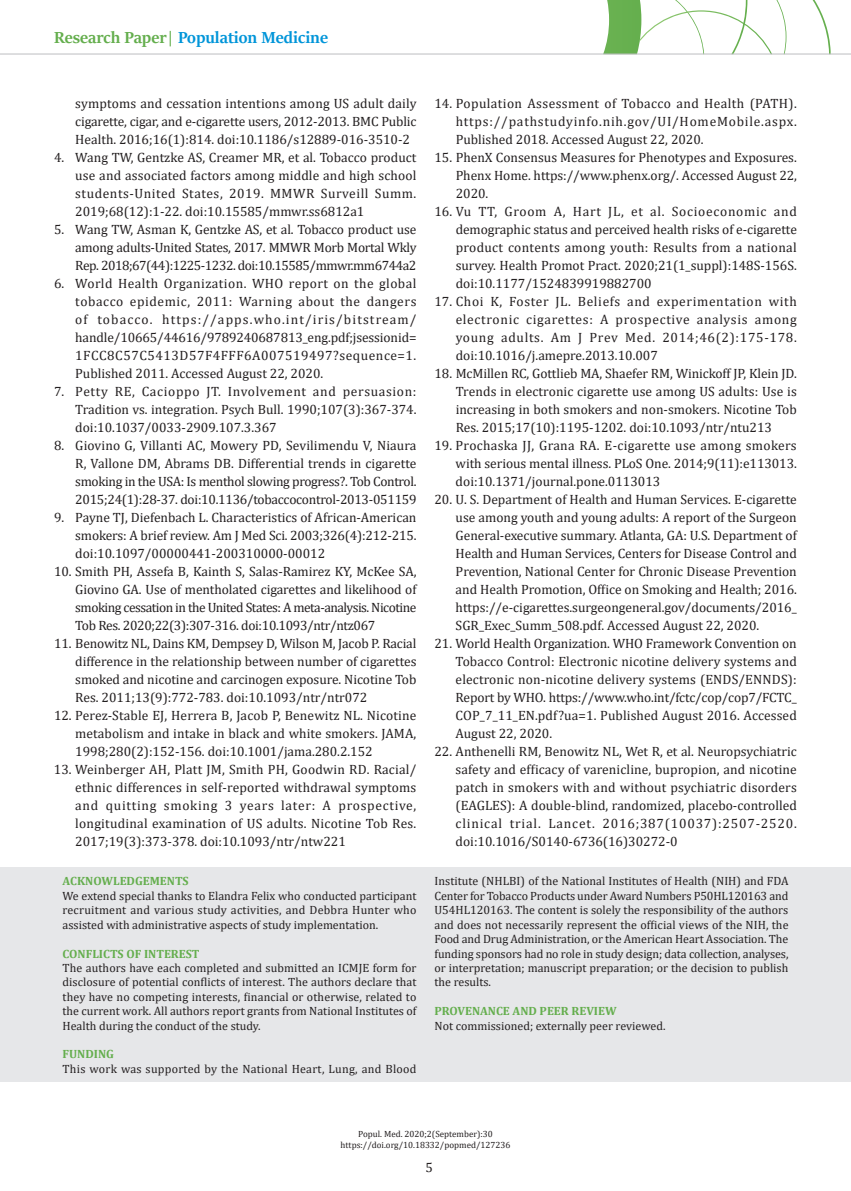
<style>
.page{position:relative;width:851px;height:1191px;background:#fff}
.page>*{position:absolute;margin:0;border:0;box-sizing:border-box;transform-origin:0 0}
.t1{font:700 18px "Sitka Banner";color:#0095d9}
.t2{font:13.5px/18px "Cambria";color:#231f20;text-align:justify}
.t3{font:12px/14.4px "Cambria";color:#231f20;text-align:justify}
.t4{font:700 12px "Cambria";color:#64ae4d}
.t5{font:12px "Cambria";letter-spacing:.02em;color:#231f20}
.t6{font:9px/10.8px "Cambria";color:#231f20;text-align:center}
.s1{color:#64ae4d}
</style>
<div class="page">
<svg style="left:536px;top:0;width:294px;height:54px"></svg>
<hr style="left:0;top:54px;width:850px;height:1px;background:#bcbdc0">
<div style="left:0;top:867px;width:850px;height:214px;background:#e6e7e9"></div>
<h1 class="t1" style="left:54px;top:25px;width:275px"><span class="s1">Research Paper|</span> Population Medicine</h1>
<p class="t2" style="left:75px;top:94px;width:342px">symptoms and cessation intentions among US adult daily cigarette, cigar, and e-cigarette users, 2012-2013. BMC Public Health. 2016;16(1):814. doi:10.1186/s12889-016-3510-2</p>
<p class="t2" style="left:75px;top:148px;width:342px;text-indent:-21px">4. Wang TW, Gentzke AS, Creamer MR, et al. Tobacco product use and associated factors among middle and high school students-United States, 2019. MMWR Surveill Summ.<br>2019;68(12):1‐22. doi:10.15585/mmwr.ss6812a1</p>
<p class="t2" style="left:75px;top:220px;width:343px;text-indent:-21px">5. Wang TW, Asman K, Gentzke AS, et al. Tobacco product use among adults-United States, 2017. MMWR Morb Mortal Wkly Rep. 2018;67(44):1225‐1232. doi:10.15585/mmwr.mm6744a2</p>
<p class="t2" style="left:75px;top:274px;width:343px;text-indent:-21px">6. World Health Organization. WHO report on the global tobacco epidemic, 2011: Warning about the dangers of tobacco. https://apps.who.int/iris/bitstream/ handle/10665/44616/9789240687813_eng.pdf;jsessionid= 1FCC8C57C5413D57F4FFF6A007519497?sequence=1.<br>Published 2011. Accessed August 22, 2020.</p>
<p class="t2" style="left:75px;top:382px;width:343px;text-indent:-21px">7. Petty RE, Cacioppo JT. Involvement and persuasion:<br>Tradition vs. integration. Psych Bull. 1990;107(3):367-374. doi:10.1037/0033-2909.107.3.367</p>
<p class="t2" style="left:75px;top:436px;width:343px;text-indent:-21px">8. Giovino G, Villanti AC, Mowery PD, Sevilimendu V, Niaura R, Vallone DM, Abrams DB. Differential trends in cigarette smoking in the USA: Is menthol slowing progress?. Tob Control.<br>2015;24(1):28-37. doi:10.1136/tobaccocontrol-2013-051159</p>
<p class="t2" style="left:75px;top:508px;width:342px;text-indent:-21px">9. Payne TJ, Diefenbach L. Characteristics of African-American smokers: A brief review. Am J Med Sci. 2003;326(4):212-215. doi:10.1097/00000441-200310000-00012</p>
<p class="t2" style="left:75px;top:562px;width:343px;text-indent:-21px">10. Smith PH, Assefa B, Kainth S, Salas-Ramirez KY, McKee SA, Giovino GA. Use of mentholated cigarettes and likelihood of smoking cessation in the United States: A meta-analysis. Nicotine Tob Res. 2020;22(3):307‐316. doi:10.1093/ntr/ntz067</p>
<p class="t2" style="left:75px;top:634px;width:343px;text-indent:-21px">11. Benowitz NL, Dains KM, Dempsey D, Wilson M, Jacob P. Racial difference in the relationship between number of cigarettes smoked and nicotine and carcinogen exposure. Nicotine Tob Res. 2011;13(9):772-783. doi:10.1093/ntr/ntr072</p>
<p class="t2" style="left:75px;top:706px;width:342px;text-indent:-21px">12. Perez-Stable EJ, Herrera B, Jacob P, Benewitz NL. Nicotine metabolism and intake in black and white smokers. JAMA, 1998;280(2):152-156. doi:10.1001/jama.280.2.152</p>
<p class="t2" style="left:75px;top:760px;width:342px;text-indent:-21px">13. Weinberger AH, Platt JM, Smith PH, Goodwin RD. Racial/ ethnic differences in self-reported withdrawal symptoms and quitting smoking 3 years later: A prospective, longitudinal examination of US adults. Nicotine Tob Res.<br>2017;19(3):373-378. doi:10.1093/ntr/ntw221</p>
<p class="t4" style="left:63px;top:873px;width:128px">ACKNOWLEDGEMENTS</p>
<p class="t3" style="left:63px;top:888px;width:355px">We extend special thanks to Elandra Felix who conducted participant recruitment and various study activities, and Debbra Hunter who assisted with administrative aspects of study implementation.</p>
<p class="t4" style="left:63px;top:945px;width:138px">CONFLICTS OF INTEREST</p>
<p class="t3" style="left:63px;top:960px;width:355px">The authors have each completed and submitted an ICMJE form for disclosure of potential conflicts of interest. The authors declare that they have no competing interests, financial or otherwise, related to the current work. All authors report grants from National Institutes of Health during the conduct of the study.</p>
<p class="t4" style="left:63px;top:1045px;width:53px">FUNDING</p>
<p class="t5" style="left:63px;top:1061px;width:355px">This work was supported by the National Heart, Lung, and Blood</p>
<p class="t2" style="left:455px;top:94px;width:343px;text-indent:-21px">14. Population Assessment of Tobacco and Health (PATH). https://pathstudyinfo.nih.gov/UI/HomeMobile.aspx.<br>Published 2018. Accessed August 22, 2020.</p>
<p class="t2" style="left:455px;top:148px;width:343px;text-indent:-21px">15. PhenX Consensus Measures for Phenotypes and Exposures.<br>Phenx Home. https://www.phenx.org/. Accessed August 22, 2020.</p>
<p class="t2" style="left:455px;top:202px;width:342px;text-indent:-21px">16. Vu TT, Groom A, Hart JL, et al. Socioeconomic and demographic status and perceived health risks of e-cigarette product contents among youth: Results from a national survey. Health Promot Pract. 2020;21(1_suppl):148S‐156S. doi:10.1177/1524839919882700</p>
<p class="t2" style="left:455px;top:292px;width:342px;text-indent:-21px">17. Choi K, Foster JL. Beliefs and experimentation with electronic cigarettes: A prospective analysis among young adults. Am J Prev Med. 2014;46(2):175-178. doi:10.1016/j.amepre.2013.10.007</p>
<p class="t2" style="left:455px;top:364px;width:342px;text-indent:-21px">18. McMillen RC, Gottlieb MA, Shaefer RM, Winickoff JP, Klein JD.<br>Trends in electronic cigarette use among US adults: Use is increasing in both smokers and non-smokers. Nicotine Tob Res. 2015;17(10):1195-1202. doi:10.1093/ntr/ntu213</p>
<p class="t2" style="left:455px;top:436px;width:343px;text-indent:-21px">19. Prochaska JJ, Grana RA. E-cigarette use among smokers with serious mental illness. PLoS One. 2014;9(11):e113013. doi:10.1371/journal.pone.0113013</p>
<p class="t2" style="left:455px;top:490px;width:343px;text-indent:-21px">20. U. S. Department of Health and Human Services. E-cigarette use among youth and young adults: A report of the Surgeon General-executive summary. Atlanta, GA: U.S. Department of Health and Human Services, Centers for Disease Control and Prevention, National Center for Chronic Disease Prevention and Health Promotion, Office on Smoking and Health; 2016. https://e-cigarettes.surgeongeneral.gov/documents/2016_ SGR_Exec_Summ_508.pdf. Accessed August 22, 2020.</p>
<p class="t2" style="left:455px;top:634px;width:342px;text-indent:-21px">21. World Health Organization. WHO Framework Convention on Tobacco Control: Electronic nicotine delivery systems and electronic non-nicotine delivery systems (ENDS/ENNDS):<br>Report by WHO. https://www.who.int/fctc/cop/cop7/FCTC_ COP_7_11_EN.pdf?ua=1. Published August 2016. Accessed August 22, 2020.</p>
<p class="t2" style="left:455px;top:742px;width:343px;text-indent:-21px">22. Anthenelli RM, Benowitz NL, Wet R, et al. Neuropsychiatric safety and efficacy of varenicline, bupropion, and nicotine patch in smokers with and without psychiatric disorders (EAGLES): A double-blind, randomized, placebo-controlled clinical trial. Lancet. 2016;387(10037):2507-2520. doi:10.1016/S0140-6736(16)30272-0</p>
<p class="t3" style="left:434px;top:874px;width:355px">Institute (NHLBI) of the National Institutes of Health (NIH) and FDA Center for Tobacco Products under Award Numbers P50HL120163 and U54HL120163. The content is solely the responsibility of the authors and does not necessarily represent the official views of the NIH, the Food and Drug Administration, or the American Heart Association. The funding sponsors had no role in study design; data collection, analyses, or interpretation; manuscript preparation; or the decision to publish the results.</p>
<p class="t4" style="left:434px;top:1002px;width:184px">PROVENANCE AND PEER REVIEW</p>
<p class="t3" style="left:434px;top:1018px;width:232px">Not commissioned; externally peer reviewed.</p>
<p class="t6" style="left:340px;top:1128px;width:171px">Popul. Med. 2020;2(September):30 https://doi.org/10.18332/popmed/127236</p>
<p class="t2" style="left:425px;top:1158px;width:9px">5</p>
</div>
